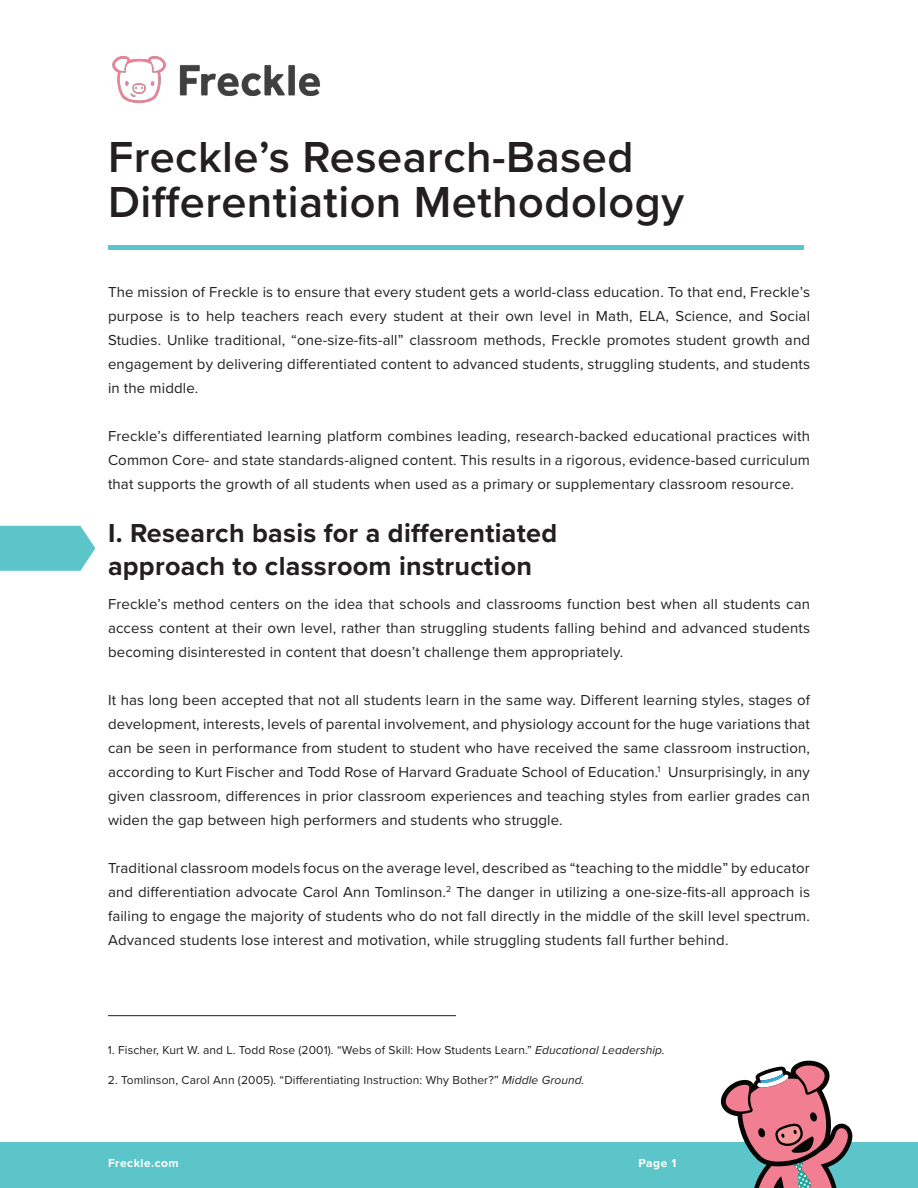
<style>
.page{position:relative;width:918px;height:1188px;background:#fff}
.page>*{position:absolute;margin:0;border:0;box-sizing:border-box;transform-origin:0 0}
.t1{font:600 45px/45px "Proxima Nova";letter-spacing:.01em;color:#231f20}
.t2{font:700 27px/33px "Proxima Nova";letter-spacing:.01em;color:#231f20}
.Paragraph_Style_1{font:15px/24px "Proxima Nova";letter-spacing:.01em;color:#231f20;text-align:justify}
.t3{font:12px "Proxima Nova";letter-spacing:.01em;color:#231f20}
.t4{font:700 12px "Proxima Nova";letter-spacing:.04em;color:#fff}
.s1{font-style:italic}
</style>
<div class="page">
<div style="left:0;top:1143px;width:918px;height:45px;background:#5bc5ca"></div>
<svg style="left:721px;top:1061px;width:132px;height:127px"></svg>
<svg style="left:0;top:526px;width:95px;height:45px;background:#67c9ce"></svg>
<hr style="left:108px;top:246px;width:696px;height:4px;background:#5bc5ca">
<hr style="left:108px;top:1015px;width:348px;height:1px;background:#231f20">
<img style="left:112px;top:56px;width:208px;height:47px">
<p class="t1" style="left:108px;top:134px;width:578px">Freckle’s Research-Based<br>Differentiation Methodology</p>
<p class="Paragraph_Style_1" style="left:108px;top:279px;width:704px">The mission of Freckle is to ensure that every student gets a world-class education. To that end, Freckle’s purpose is to help teachers reach every student at their own level in Math, ELA, Science, and Social Studies. Unlike traditional, “one-size-fits-all” classroom methods, Freckle promotes student growth and engagement by delivering differentiated content to advanced students, struggling students, and students in the middle.</p>
<p class="Paragraph_Style_1" style="left:108px;top:423px;width:704px">Freckle’s differentiated learning platform combines leading, research-backed educational practices with Common Core- and state standards-aligned content. This results in a rigorous, evidence-based curriculum that supports the growth of all students when used as a primary or supplementary classroom resource.</p>
<p class="t2" style="left:108px;top:516px;width:451px">I. Research basis for a differentiated approach to classroom instruction</p>
<p class="Paragraph_Style_1" style="left:108px;top:591px;width:704px">Freckle’s method centers on the idea that schools and classrooms function best when all students can access content at their own level, rather than struggling students falling behind and advanced students becoming disinterested in content that doesn’t challenge them appropriately.</p>
<p class="Paragraph_Style_1" style="left:108px;top:687px;width:704px">It has long been accepted that not all students learn in the same way. Different learning styles, stages of development, interests, levels of parental involvement, and physiology account for the huge variations that can be seen in performance from student to student who have received the same classroom instruction, according to Kurt Fischer and Todd Rose of Harvard Graduate School of Education.<sup>1</sup> Unsurprisingly, in any given classroom, differences in prior classroom experiences and teaching styles from earlier grades can widen the gap between high performers and students who struggle.</p>
<p class="Paragraph_Style_1" style="left:108px;top:855px;width:703px">Traditional classroom models focus on the average level, described as “teaching to the middle” by educator and differentiation advocate Carol Ann Tomlinson.<sup>2</sup> The danger in utilizing a one-size-fits-all approach is failing to engage the majority of students who do not fall directly in the middle of the skill level spectrum.<br>Advanced students lose interest and motivation, while struggling students fall further behind.</p>
<p class="t3" style="left:108px;top:1041px;width:558px">1. Fischer, Kurt W. and L. Todd Rose (2001). “Webs of Skill: How Students Learn.” <span class="s1">Educational Leadership.</span></p>
<p class="t3" style="left:108px;top:1071px;width:478px">2. Tomlinson, Carol Ann (2005). “Differentiating Instruction: Why Bother?” <span class="s1">Middle Ground.</span></p>
<p class="t4" style="left:108px;top:1154px;width:72px">Freckle.com</p>
<p class="t4" style="left:639px;top:1154px;width:39px">Page 1</p>
</div>
